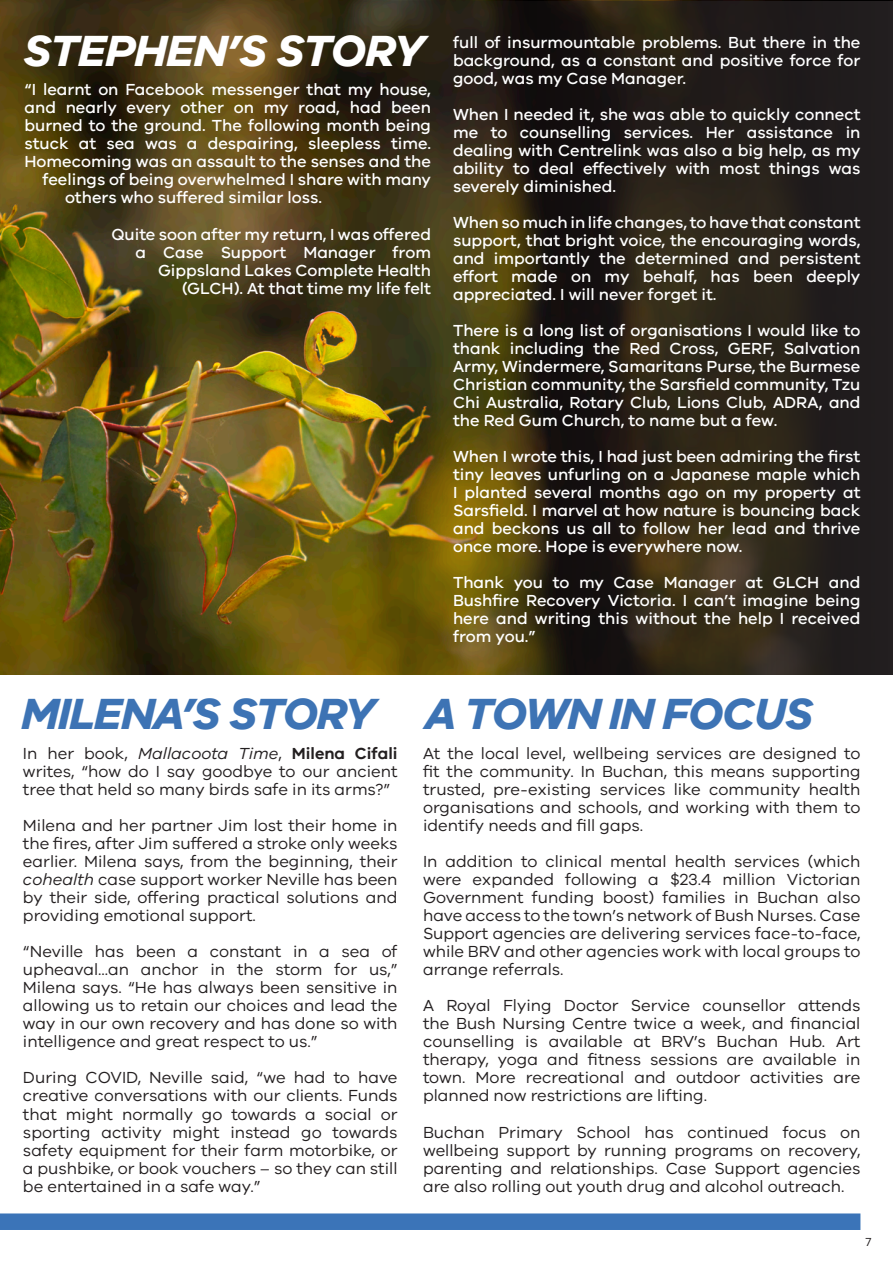
<style>
.page{position:relative;width:893px;height:1263px;background:#fff}
.page>*{position:absolute;margin:0;border:0;box-sizing:border-box;transform-origin:0 0}
.t1{font:italic 700 45px "VIC";letter-spacing:-.03em;color:#3d73b4}
.t2{font:italic 700 45px "VIC";letter-spacing:-.02em;color:#fff}
.t3{font:16.5px/18px "VIC";color:#231f20;text-align:justify}
.t4{font:500 16.5px/18px "VIC";color:#fff;text-align:justify}
.t5{font:12px "VIC";color:#231f20}
.s1{font-style:italic}
.s2{font-weight:600}
</style>
<div class="page">
<img style="left:0;top:1px;width:892px;height:673px">
<div style="left:0;top:1213px;width:860px;height:17px;background:#3b74b8"></div>
<p class="t2" style="left:23px;top:23px;width:403px">STEPHEN’S STORY</p>
<p class="t4" style="left:24px;top:80px;width:408px">“I learnt on Facebook messenger that my house,</p>
<p class="t4" style="left:24px;top:98px;width:408px">and nearly every other on my road, had been</p>
<p class="t4" style="left:24px;top:116px;width:408px">burned to the ground. The following month being</p>
<p class="t4" style="left:24px;top:134px;width:408px">stuck at sea was a despairing, sleepless time.</p>
<p class="t4" style="left:24px;top:152px;width:408px">Homecoming was an assault to the senses and the</p>
<p class="t4" style="left:42px;top:170px;width:390px">feelings of being overwhelmed I share with many</p>
<p class="t4" style="left:65px;top:188px;width:258px">others who suffered similar loss.</p>
<p class="t4" style="left:111px;top:224px;width:321px;text-align:right">Quite soon after my return, I was offered a Case Support Manager from Gippsland Lakes Complete Health (GLCH). At that time my life felt</p>
<p class="t4" style="left:453px;top:33px;width:409px">full of insurmountable problems. But there in the background, as a constant and positive force for good, was my Case Manager.</p>
<p class="t4" style="left:453px;top:105px;width:409px">When I needed it, she was able to quickly connect me to counselling services. Her assistance in dealing with Centrelink was also a big help, as my ability to deal effectively with most things was severely diminished.</p>
<p class="t4" style="left:453px;top:213px;width:409px">When so much in life changes, to have that constant support, that bright voice, the encouraging words, and importantly the determined and persistent effort made on my behalf, has been deeply appreciated. I will never forget it.</p>
<p class="t4" style="left:453px;top:321px;width:409px">There is a long list of organisations I would like to thank including the Red Cross, GERF, Salvation Army, Windermere, Samaritans Purse, the Burmese Christian community, the Sarsfield community, Tzu Chi Australia, Rotary Club, Lions Club, ADRA, and the Red Gum Church, to name but a few.</p>
<p class="t4" style="left:453px;top:447px;width:409px">When I wrote this, I had just been admiring the first tiny leaves unfurling on a Japanese maple which I planted several months ago on my property at Sarsfield. I marvel at how nature is bouncing back and beckons us all to follow her lead and thrive once more. Hope is everywhere now.</p>
<p class="t4" style="left:453px;top:573px;width:409px">Thank you to my Case Manager at GLCH and Bushfire Recovery Victoria. I can’t imagine being here and writing this without the help I received from you.”</p>
<p class="t1" style="left:21px;top:686px;width:356px">MILENA’S STORY</p>
<p class="t3" style="left:23px;top:744px;width:376px">In her book, <span class="s1">Mallacoota Time</span>, <span class="s2">Milena Cifali </span>writes, “how do I say goodbye to our ancient tree that held so many birds safe in its arms?”</p>
<p class="t3" style="left:23px;top:816px;width:376px">Milena and her partner Jim lost their home in the fires, after Jim suffered a stroke only weeks earlier. Milena says, from the beginning, their <span class="s1">cohealth</span> case support worker Neville has been by their side, offering practical solutions and providing emotional support.</p>
<p class="t3" style="left:23px;top:942px;width:376px">“Neville has been a constant in a sea of upheaval...an anchor in the storm for us,” Milena says. “He has always been sensitive in allowing us to retain our choices and lead the way in our own recovery and has done so with intelligence and great respect to us.”</p>
<p class="t3" style="left:23px;top:1068px;width:376px">During COVID, Neville said, “we had to have creative conversations with our clients. Funds that might normally go towards a social or sporting activity might instead go towards safety equipment for their farm motorbike, or a pushbike, or book vouchers – so they can still be entertained in a safe way.”</p>
<p class="t1" style="left:425px;top:686px;width:390px">A TOWN IN FOCUS</p>
<p class="t3" style="left:423px;top:744px;width:439px">At the local level, wellbeing services are designed to fit the community. In Buchan, this means supporting trusted, pre-existing services like community health organisations and schools, and working with them to identify needs and fill gaps.</p>
<p class="t3" style="left:423px;top:852px;width:439px">In addition to clinical mental health services (which were expanded following a $23.4 million Victorian Government funding boost) families in Buchan also have access to the town’s network of Bush Nurses. Case Support agencies are delivering services face-to-face, while BRV and other agencies work with local groups to arrange referrals.</p>
<p class="t3" style="left:423px;top:996px;width:439px">A Royal Flying Doctor Service counsellor attends the Bush Nursing Centre twice a week, and financial counselling is available at BRV’s Buchan Hub. Art therapy, yoga and fitness sessions are available in town. More recreational and outdoor activities are planned now restrictions are lifting.</p>
<p class="t3" style="left:423px;top:1122px;width:439px">Buchan Primary School has continued focus on wellbeing support by running programs on recovery, parenting and relationships. Case Support agencies are also rolling out youth drug and alcohol outreach.</p>
<p class="t5" style="left:866px;top:1234px;width:7px">7</p>
</div>
